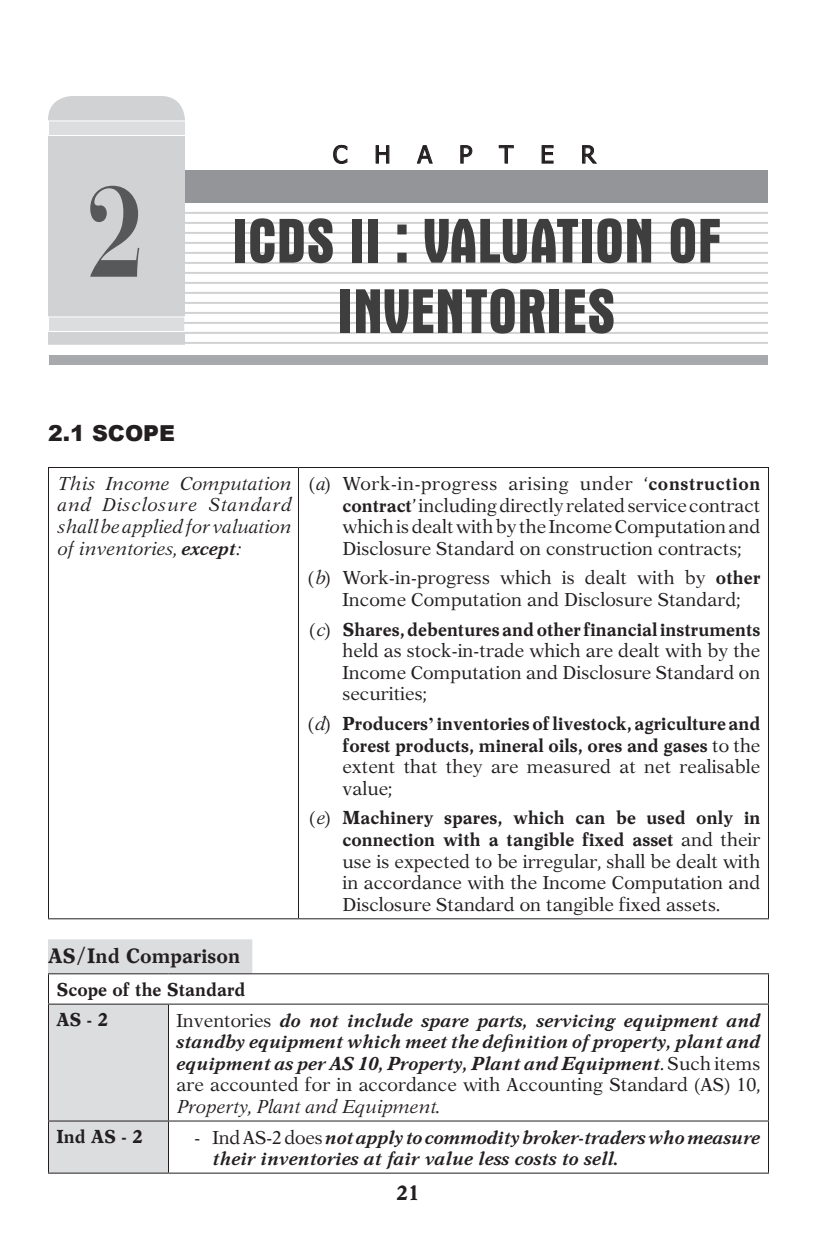
<style>
.page{position:relative;width:816px;height:1248px;background:#fff}
.page>*{position:absolute;margin:0;border:0;box-sizing:border-box;transform-origin:0 0}
.Chapter_No{font:700 136px "Bauer Bodoni BT";color:#57585a;scale:.8 1}
.Aft-Figure{font:700 condensed 64px/70.4px "Aurora BT";color:#3e3e3f;text-align:center}
.t1{font:24px "Tahoma";letter-spacing:1.125em;color:#231f20}
.Head-1{font:900 22px "Arial";color:#231f20}
.Table_heading{font:20px "Aster Bold V";color:#231f20}
.No_Spacing{font:20px "Aster Bold V";color:#231f20}
._9pt--1st{font:18px/21.6px "Aster V";color:#231f20;text-align:justify}
.Indenting{font:18px/21.6px "Aster Bold Italic V";color:#231f20;text-align:justify}
._9pt--1st-2{font:18px/21.6px "Aster Bold V";color:#231f20;text-align:justify}
.No_Spacing-2{font:18px/21.6px "Aster Italic V";color:#231f20;text-align:justify}
.No_Spacing-3{font:18px "Aster Bold V";color:#231f20}
.s1{font-family:"Aster Bold Italic V"}
.s2{font-family:"Aster Italic V"}
.s3{font-family:"Aster Bold V"}
.s4{font-family:"Aster V"}
.s5{font-family:"Times New Roman";font-weight:700}
</style>
<div class="page">
<div style="left:48px;top:939px;width:204px;height:34px;background:#dcdddf"></div>
<hr style="left:48px;top:467px;width:250px;height:1px;background:#231f20">
<hr style="left:48px;top:468px;width:1px;height:450px;background:#231f20">
<hr style="left:298px;top:467px;width:471px;height:1px;background:#231f20">
<hr style="left:298px;top:468px;width:1px;height:450px;background:#231f20">
<hr style="left:768px;top:468px;width:1px;height:450px;background:#231f20">
<hr style="left:48px;top:918px;width:250px;height:1px;background:#231f20">
<hr style="left:298px;top:918px;width:471px;height:1px;background:#231f20">
<div style="left:49px;top:1005px;width:119px;height:168px;background:#dcdddf"></div>
<hr style="left:48px;top:973px;width:120px;height:1px;background:#231f20">
<hr style="left:48px;top:974px;width:1px;height:30px;background:#231f20">
<hr style="left:168px;top:973px;width:601px;height:1px;background:#231f20">
<hr style="left:768px;top:974px;width:1px;height:30px;background:#231f20">
<hr style="left:48px;top:1004px;width:120px;height:1px;background:#231f20">
<hr style="left:48px;top:1005px;width:1px;height:116px;background:#231f20">
<hr style="left:168px;top:1004px;width:601px;height:1px;background:#231f20">
<hr style="left:168px;top:1005px;width:1px;height:116px;background:#231f20">
<hr style="left:768px;top:1005px;width:1px;height:116px;background:#231f20">
<hr style="left:48px;top:1121px;width:120px;height:1px;background:#231f20">
<hr style="left:48px;top:1122px;width:1px;height:51px;background:#231f20">
<hr style="left:168px;top:1121px;width:601px;height:1px;background:#231f20">
<hr style="left:168px;top:1122px;width:1px;height:51px;background:#231f20">
<hr style="left:768px;top:1122px;width:1px;height:51px;background:#231f20">
<hr style="left:48px;top:1173px;width:120px;height:1px;background:#231f20">
<hr style="left:168px;top:1173px;width:601px;height:1px;background:#231f20">
<div style="left:185px;top:170px;width:583px;height:33px;background:#939598"></div>
<div style="left:49px;top:355px;width:719px;height:9px;background:#a8a9ad"></div>
<svg style="left:333px;top:145px;width:15px;height:19px"></svg>
<svg style="left:375px;top:145px;width:15px;height:19px"></svg>
<svg style="left:417px;top:145px;width:16px;height:19px"></svg>
<svg style="left:460px;top:145px;width:13px;height:19px"></svg>
<svg style="left:499px;top:145px;width:15px;height:19px"></svg>
<svg style="left:541px;top:145px;width:13px;height:19px"></svg>
<svg style="left:582px;top:145px;width:15px;height:19px"></svg>
<div style="left:48px;top:96px;width:137px;height:249px;background:#d1d2d4"></div>
<div style="left:48px;top:316px;width:137px;height:16px;background:#dcdddf;border:1px solid #fff"></div>
<div style="left:48px;top:120px;width:138px;height:16px;background:#dcdddf;border:1px solid #fff"></div>
<hr style="left:184px;top:212px;width:584px;height:2px;background:#d1d2d4">
<hr style="left:184px;top:222px;width:584px;height:2px;background:#d1d2d4">
<hr style="left:184px;top:232px;width:584px;height:2px;background:#d1d2d4">
<hr style="left:184px;top:242px;width:584px;height:2px;background:#d1d2d4">
<hr style="left:184px;top:252px;width:584px;height:2px;background:#d1d2d4">
<hr style="left:184px;top:262px;width:584px;height:2px;background:#d1d2d4">
<hr style="left:184px;top:272px;width:584px;height:2px;background:#d1d2d4">
<hr style="left:184px;top:282px;width:584px;height:2px;background:#d1d2d4">
<hr style="left:184px;top:292px;width:584px;height:2px;background:#d1d2d4">
<hr style="left:184px;top:302px;width:584px;height:2px;background:#d1d2d4">
<hr style="left:184px;top:312px;width:584px;height:2px;background:#d1d2d4">
<hr style="left:184px;top:322px;width:584px;height:2px;background:#d1d2d4">
<hr style="left:184px;top:332px;width:584px;height:2px;background:#d1d2d4">
<hr style="left:184px;top:342px;width:584px;height:2px;background:#d1d2d4">
<p class="Chapter_No" style="left:88px;top:146px;width:74px">2</p>
<p class="t1" style="left:333px;top:138px;width:264px">CHAPTER</p>
<p class="Aft-Figure" style="left:232px;top:206px;width:491px">ICDS II : VALUATION OF<br>INVENTORIES</p>
<p class="Head-1" style="left:48px;top:417px;width:129px">2.1 SCOPE</p>
<p class="No_Spacing-2" style="left:56px;top:473px;width:236px">This Income Computation and Disclosure Standard shall be applied for valuation of inventories, <span class="s1">except</span>:</p>
<p class="_9pt--1st" style="left:342px;top:472px;width:420px;text-indent:-33px">(<span class="s2">a</span>) Work-in-progress arising under ‘<span class="s3">construction contract</span>’ including directly related service contract which is dealt with by the Income Computation and Disclosure Standard on construction contracts;</p>
<p class="_9pt--1st" style="left:342px;top:567px;width:420px;text-indent:-34px">(<span class="s2">b</span>) Work-in-progress which is dealt with by <span class="s3">other<br></span>Income Computation and Disclosure Standard;</p>
<p class="_9pt--1st" style="left:342px;top:618px;width:420px;text-indent:-33px">(<span class="s2">c</span>) <span class="s3">Shares, debentures and other financial instruments </span>held as stock-in-trade which are dealt with by the Income Computation and Disclosure Standard on securities;</p>
<p class="_9pt--1st-2" style="left:342px;top:713px;width:420px;text-indent:-34px"><span class="s4">(</span><span class="s2">d</span><span class="s4">)</span> Producers<span class="s5">’</span> inventories of livestock, agriculture and forest products, mineral oils, ores and gases <span class="s4">to the extent that they are measured at net realisable value;</span></p>
<p class="_9pt--1st" style="left:342px;top:807px;width:420px;text-indent:-33px">(<span class="s2">e</span>) <span class="s3">Machinery spares, which can be used only in connection with a tangible fixed asset</span> and their use is expected to be irregular, shall be dealt with in accordance with the Income Computation and Disclosure Standard on tangible fixed assets.</p>
<p class="Table_heading" style="left:48px;top:944px;width:194px">AS/Ind Comparison</p>
<p class="No_Spacing-3" style="left:56px;top:978px;width:191px">Scope of the Standard</p>
<p class="No_Spacing-3" style="left:56px;top:1009px;width:53px">AS - 2</p>
<p class="Indenting" style="left:176px;top:1009px;width:586px"><span class="s4">Inventories</span> do not include spare parts, servicing equipment and standby equipment which meet the definition of property, plant and equipment as per AS 10, Property, Plant and Equipment<span class="s4">. Such items are accounted for in accordance with Accounting Standard (AS) 10, </span><span class="s2">Property, Plant and Equipment</span><span class="s4">.</span></p>
<p class="No_Spacing-3" style="left:56px;top:1126px;width:88px">Ind AS - 2</p>
<p class="Indenting" style="left:212px;top:1126px;width:549px;text-indent:-18px"><span class="s4">- Ind AS-2 does</span>not apply to commodity broker-traders who measure their inventories at fair value less costs to sell.</p>
<p class="No_Spacing" style="left:396px;top:1181px;width:25px">21</p>
</div>
